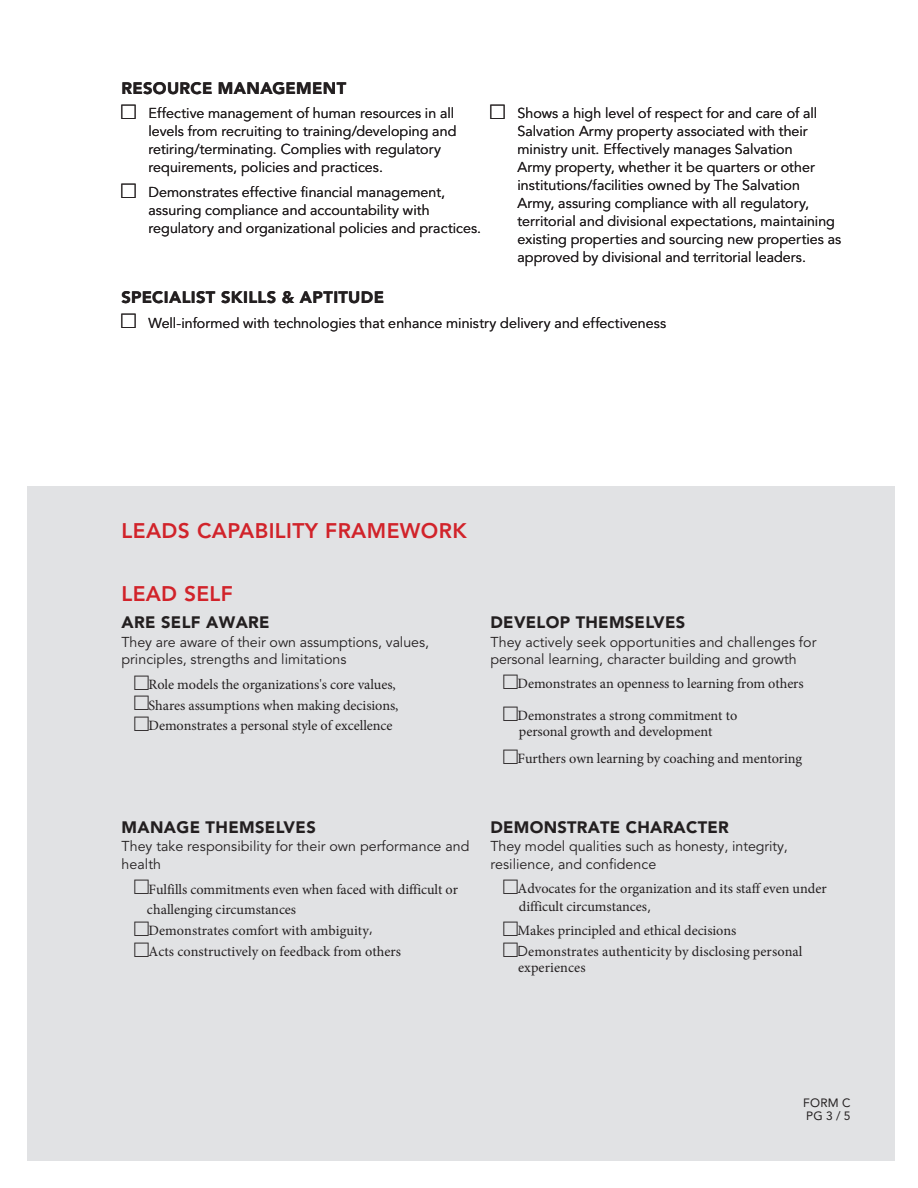
<style>
.page{position:relative;width:918px;height:1188px;background:#fff}
.page>*{position:absolute;margin:0;border:0;box-sizing:border-box;transform-origin:0 0}
.t1{font:800 21px "Avenir";letter-spacing:.02em;color:#d1232a}
.t2{font:900 16.5px "Avenir";letter-spacing:.02em;color:#231f20}
.t3{font:14.25px/18px "Avenir";color:#231f20}
.t4{font:14.25px/20.9px "Minion Pro";letter-spacing:-.005em;color:#231f20}
.t5{font:12px/13.5px "Avenir";letter-spacing:.015em;color:#231f20}
.s1{font-family:"Avenir"}
</style>
<div class="page">
<div style="left:27px;top:486px;width:867px;height:675px;background:#e1e2e4"></div>
<p class="t2" style="left:122px;top:78px;width:226px">RESOURCE MANAGEMENT</p>
<p class="t3" style="left:148px;top:105px;width:309px">Effective management of human resources in all levels from recruiting to training/developing and retiring/terminating. Complies with regulatory requirements, policies and practices.</p>
<p class="t3" style="left:148px;top:184px;width:334px">Demonstrates effective financial management, assuring compliance and accountability with regulatory and organizational policies and practices.</p>
<p class="t3" style="left:518px;top:105px;width:325px">Shows a high level of respect for and care of all Salvation Army property associated with their ministry unit. Effectively manages Salvation<br>Army property, whether it be quarters or other institutions/facilities owned by The Salvation<br>Army, assuring compliance with all regulatory, territorial and divisional expectations, maintaining existing properties and sourcing new properties as approved by divisional and territorial leaders.</p>
<p class="t2" style="left:122px;top:287px;width:264px">SPECIALIST SKILLS &amp; APTITUDE</p>
<p class="t3" style="left:148px;top:314px;width:519px">Well-informed with technologies that enhance ministry delivery and effectiveness</p>
<p class="t1" style="left:122px;top:518px;width:347px">LEADS CAPABILITY FRAMEWORK</p>
<p class="t1" style="left:122px;top:581px;width:113px">LEAD SELF</p>
<p class="t2" style="left:122px;top:612px;width:150px">ARE SELF AWARE</p>
<p class="t3" style="left:122px;top:633px;width:309px;line-height:17.5px">They are aware of their own assumptions, values, principles, strengths and limitations</p>
<p class="t4" style="left:149px;top:674px;width:251px">Role models the organizations's core values,<br>Shares assumptions when making decisions,<br>Demonstrates a personal style of excellence</p>
<p class="t2" style="left:122px;top:817px;width:196px">MANAGE THEMSELVES</p>
<p class="t3" style="left:122px;top:838px;width:350px;line-height:17.5px">They take responsibility for their own performance and health</p>
<p class="t4" style="left:147px;top:879px;width:313px">Fulfills commitments even when faced with difficult or challenging circumstances<br>Demonstrates comfort with ambiguity<sup>,<br></sup>Acts constructively on feedback from others</p>
<p class="t2" style="left:490px;top:612px;width:196px">DEVELOP THEMSELVES</p>
<p class="t3" style="left:490px;top:633px;width:327px;line-height:17.5px">They actively seek opportunities and challenges for personal learning, character building and growth</p>
<p class="t4" style="left:518px;top:674px;width:288px">Demonstrates an openness to learning from others</p>
<p class="t4" style="left:518px;top:707px;width:221px;line-height:16px">Demonstrates a strong commitment to personal growth and development</p>
<p class="t4" style="left:518px;top:749px;width:286px">Furthers own learning by coaching and mentoring</p>
<p class="t2" style="left:490px;top:817px;width:240px">DEMONSTRATE CHARACTER</p>
<p class="t3" style="left:490px;top:838px;width:299px;line-height:17.5px">They model qualities such as honesty, integrity, resilience, and confidence</p>
<p class="t4" style="left:518px;top:880px;width:311px;line-height:18px">Advocates for the organization and its staff even under difficult circumstances<span class="s1">,</span></p>
<p class="t4" style="left:518px;top:920px;width:286px">Makes principled and ethical decisions<br><span class="s1">D</span>emonstrates authenticity by disclosing personal</p>
<p class="t4" style="left:518px;top:957px;width:69px">experiences</p>
<p class="t5" style="left:803px;top:1096px;width:49px">FORM C<br>PG 3 / 5</p>
</div>
